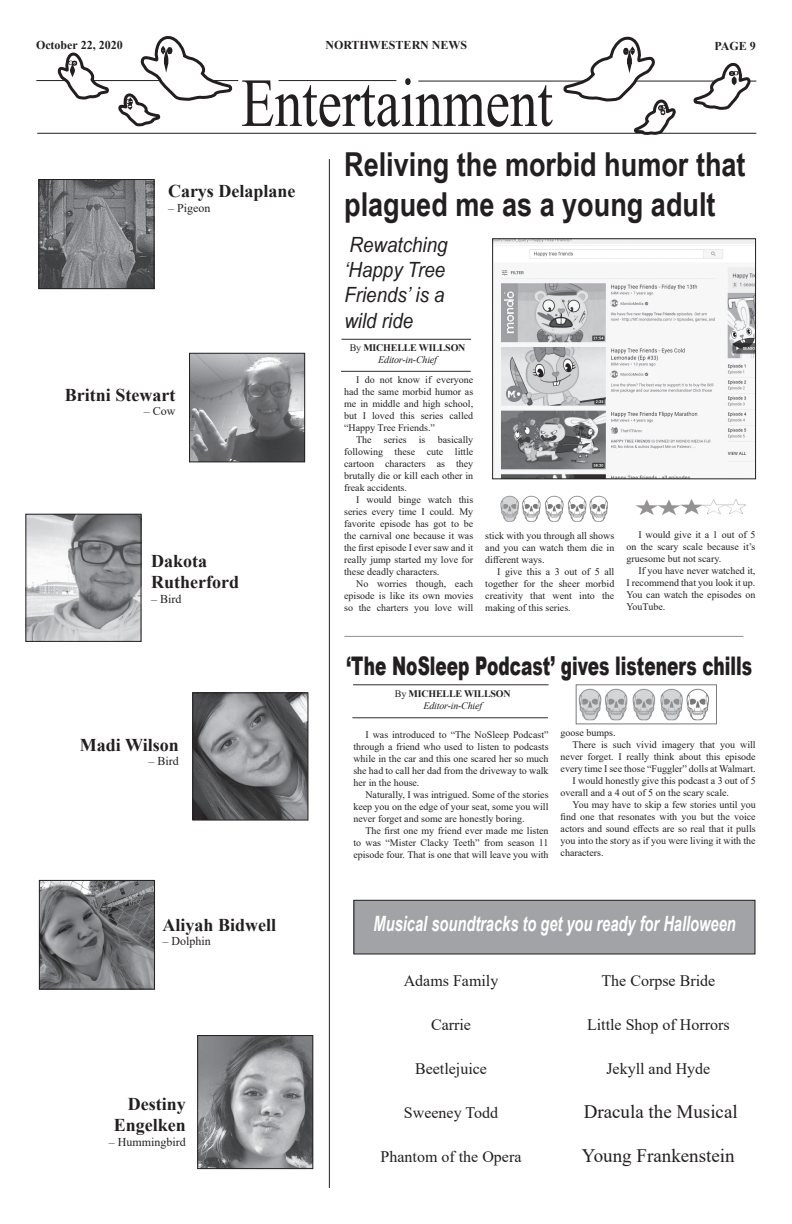
<style>
.page{position:relative;width:792px;height:1224px;background:#fff}
.page>*{position:absolute;margin:0;border:0;box-sizing:border-box;transform-origin:0 0}
.t1{font:68.8px "Times New Roman";color:#231f20;scale:.8 1}
.t2{font:700 33px/39.6px "Arial Narrow";color:#231f20}
.t3{font:900 25.7px "Arial";color:#231f20;scale:.66 1}
.t4{font:italic 700 21.1px "Arial Narrow";color:#fff;scale:.85 1}
.t5{font:italic 21px/25.2px "Arial Narrow";color:#231f20;scale:1.09 1}
.t6{font:19px "Times New Roman";color:#231f20}
.t7{font:700 18px "Times New Roman";color:#231f20}
.t8{font:16px "Times New Roman";color:#231f20}
.t9{font:12px "Times New Roman";color:#231f20}
.t10{font:700 12px "Times New Roman";color:#231f20}
.t11{font:10px/12px "Times New Roman";color:#231f20;text-align:justify}
.t12{font:700 10px "Times New Roman";letter-spacing:-.02em;color:#231f20}
.t13{font:italic 10px "Times New Roman";letter-spacing:-.02em;color:#231f20}
.s1{font-weight:400}
</style>
<div class="page">
<hr style="left:36px;top:80px;width:202px;height:1px;background:#231f20">
<hr style="left:37px;top:133px;width:719px;height:1px;background:#231f20">
<hr style="left:279px;top:80px;width:117px;height:1px;background:#231f20">
<hr style="left:418px;top:81px;width:338px;height:1px;background:#231f20">
<svg style="left:691px;top:62px;width:62px;height:48px"></svg>
<svg style="left:55px;top:36px;width:180px;height:91px"></svg>
<svg style="left:561px;top:36px;width:118px;height:99px"></svg>
<img style="left:494px;top:240px;width:260px;height:237px">
<div style="left:492px;top:238px;width:264px;height:241px;border:1px solid #231f20"></div>
<div style="left:354px;top:900px;width:401px;height:54px;background:#a1a3a6"></div>
<div style="left:353px;top:900px;width:403px;height:54px;border:1px solid #231f20"></div>
<hr style="left:353px;top:684px;width:196px;height:1px;background:#2e2b2c">
<hr style="left:352px;top:717px;width:196px;height:1px;background:#2e2b2c">
<hr style="left:342px;top:339px;width:129px;height:1px;background:#2e2b2c">
<hr style="left:341px;top:371px;width:130px;height:1px;background:#2e2b2c">
<img style="left:578px;top:688px;width:131px;height:33px">
<hr style="left:329px;top:159px;width:1px;height:1029px;background:#231f20">
<img style="left:500px;top:495px;width:108px;height:27px">
<img style="left:635px;top:499px;width:111px;height:16px">
<hr style="left:344px;top:636px;width:399px;height:1px;background:#231f20">
<img style="left:191px;top:355px;width:112px;height:105px">
<div style="left:189px;top:353px;width:116px;height:109px;border:1px solid #231f20"></div>
<img style="left:40px;top:181px;width:113px;height:106px">
<div style="left:38px;top:179px;width:117px;height:110px;border:1px solid #231f20"></div>
<img style="left:27px;top:516px;width:113px;height:124px">
<div style="left:25px;top:514px;width:117px;height:128px;border:1px solid #231f20"></div>
<img style="left:194px;top:694px;width:112px;height:125px">
<div style="left:192px;top:692px;width:116px;height:129px;border:1px solid #231f20"></div>
<img style="left:199px;top:1037px;width:112px;height:130px">
<div style="left:197px;top:1035px;width:116px;height:134px;border:1px solid #231f20"></div>
<img style="left:41px;top:882px;width:112px;height:106px">
<div style="left:39px;top:880px;width:116px;height:110px;border:1px solid #231f20"></div>
<p class="t10" style="left:36px;top:36px;width:88px">October 22, 2020</p>
<p class="t10" style="left:325px;top:36px;width:143px">NORTHWESTERN NEWS</p>
<p class="t10" style="left:715px;top:37px;width:43px">PAGE 9</p>
<p class="t1" style="left:241px;top:54px;width:391px">Entertainment</p>
<p class="t7" style="left:168px;top:178px;width:129px">Carys Delaplane</p>
<p class="t9" style="left:168px;top:199px;width:44px">– Pigeon</p>
<p class="t7" style="left:65px;top:382px;width:112px">Britni Stewart</p>
<p class="t9" style="left:144px;top:403px;width:33px">– Cow</p>
<p class="t7" style="left:151px;top:548px;width:57px">Dakota</p>
<p class="t7" style="left:151px;top:569px;width:89px">Rutherford</p>
<p class="t9" style="left:151px;top:590px;width:32px">– Bird</p>
<p class="t7" style="left:80px;top:732px;width:100px">Madi Wilson</p>
<p class="t9" style="left:148px;top:752px;width:32px">– Bird</p>
<p class="t7" style="left:163px;top:912px;width:115px">Aliyah Bidwell</p>
<p class="t9" style="left:163px;top:932px;width:50px">– Dolphin</p>
<p class="t7" style="left:128px;top:1091px;width:59px">Destiny</p>
<p class="t7" style="left:114px;top:1112px;width:74px">Engelken</p>
<p class="t9" style="left:109px;top:1133px;width:79px">– Hummingbird</p>
<p class="t2" style="left:344px;top:143px;width:403px">Reliving the morbid humor that plagued me as a young adult</p>
<p class="t5" style="left:344px;top:232px;width:96px">Rewatching ‘Happy Tree<br>Friends’ is a wild ride</p>
<p class="t12" style="left:350px;top:340px;width:117px"><span class="s1">By</span> MICHELLE WILLSON</p>
<p class="t13" style="left:378px;top:353px;width:60px">Editor-in-Chief</p>
<p class="t11" style="left:344px;top:373px;width:131px;text-indent:12px">I do not know if everyone had the same morbid humor as me in middle and high school, but I loved this series called “Happy Tree Friends.”</p>
<p class="t11" style="left:344px;top:433px;width:131px;text-indent:12px">The series is basically following these cute little cartoon characters as they brutally die or kill each other in freak accidents.</p>
<p class="t11" style="left:344px;top:493px;width:131px;text-indent:12px">I would binge watch this series every time I could. My favorite episode has got to be the carnival one because it was the first episode I ever saw and it really jump started my love for these deadly characters.</p>
<p class="t11" style="left:344px;top:577px;width:131px;text-indent:12px">No worries though, each episode is like its own movies so the charters you love will</p>
<p class="t11" style="left:485px;top:529px;width:131px">stick with you through all shows and you can watch them die in different ways.</p>
<p class="t11" style="left:485px;top:565px;width:131px;text-indent:12px">I give this a 3 out of 5 all together for the sheer morbid creativity that went into the making of this series.</p>
<p class="t11" style="left:626px;top:528px;width:131px;text-indent:12px">I would give it a 1 out of 5 on the scary scale because it’s gruesome but not scary.</p>
<p class="t11" style="left:626px;top:564px;width:131px;text-indent:12px">If you have never watched it, I recommend that you look it up.<br>You can watch the episodes on YouTube.</p>
<p class="t3" style="left:346px;top:647px;width:616px">‘The NoSleep Podcast’ gives listeners chills</p>
<p class="t12" style="left:395px;top:686px;width:117px"><span class="s1">By</span> MICHELLE WILLSON</p>
<p class="t13" style="left:424px;top:698px;width:60px">Editor-in-Chief</p>
<p class="t11" style="left:353px;top:729px;width:197px;text-indent:12px">I was introduced to “The NoSleep Podcast” through a friend who used to listen to podcasts while in the car and this one scared her so much she had to call her dad from the driveway to walk her in the house.</p>
<p class="t11" style="left:353px;top:789px;width:197px;text-indent:12px">Naturally, I was intrigued. Some of the stories keep you on the edge of your seat, some you will never forget and some are honestly boring.</p>
<p class="t11" style="left:353px;top:825px;width:197px;text-indent:12px">The first one my friend ever made me listen to was “Mister Clacky Teeth” from season 11 episode four. That is one that will leave you with</p>
<p class="t11" style="left:561px;top:726px;width:56px">goose bumps.</p>
<p class="t11" style="left:561px;top:738px;width:197px;text-indent:12px">There is such vivid imagery that you will never forget. I really think about this episode every time I see those “Fuggler” dolls at Walmart.</p>
<p class="t11" style="left:561px;top:774px;width:197px;text-indent:12px">I would honestly give this podcast a 3 out of 5 overall and a 4 out of 5 on the scary scale.</p>
<p class="t11" style="left:561px;top:798px;width:197px;text-indent:12px">You may have to skip a few stories until you find one that resonates with you but the voice actors and sound effects are so real that it pulls you into the story as if you were living it with the characters.</p>
<p class="t4" style="left:374px;top:907px;width:428px">Musical soundtracks to get you ready for Halloween</p>
<p class="t8" style="left:404px;top:969px;width:96px">Adams Family</p>
<p class="t8" style="left:431px;top:1013px;width:41px">Carrie</p>
<p class="t8" style="left:415px;top:1057px;width:73px">Beetlejuice</p>
<p class="t8" style="left:404px;top:1101px;width:96px">Sweeney Todd</p>
<p class="t8" style="left:381px;top:1145px;width:142px">Phantom of the Opera</p>
<p class="t8" style="left:601px;top:969px;width:115px">The Corpse Bride</p>
<p class="t8" style="left:587px;top:1013px;width:144px">Little Shop of Horrors</p>
<p class="t8" style="left:606px;top:1057px;width:105px">Jekyll and Hyde</p>
<p class="t6" style="left:584px;top:1098px;width:156px">Dracula the Musical</p>
<p class="t6" style="left:582px;top:1142px;width:154px">Young Frankenstein</p>
</div>
